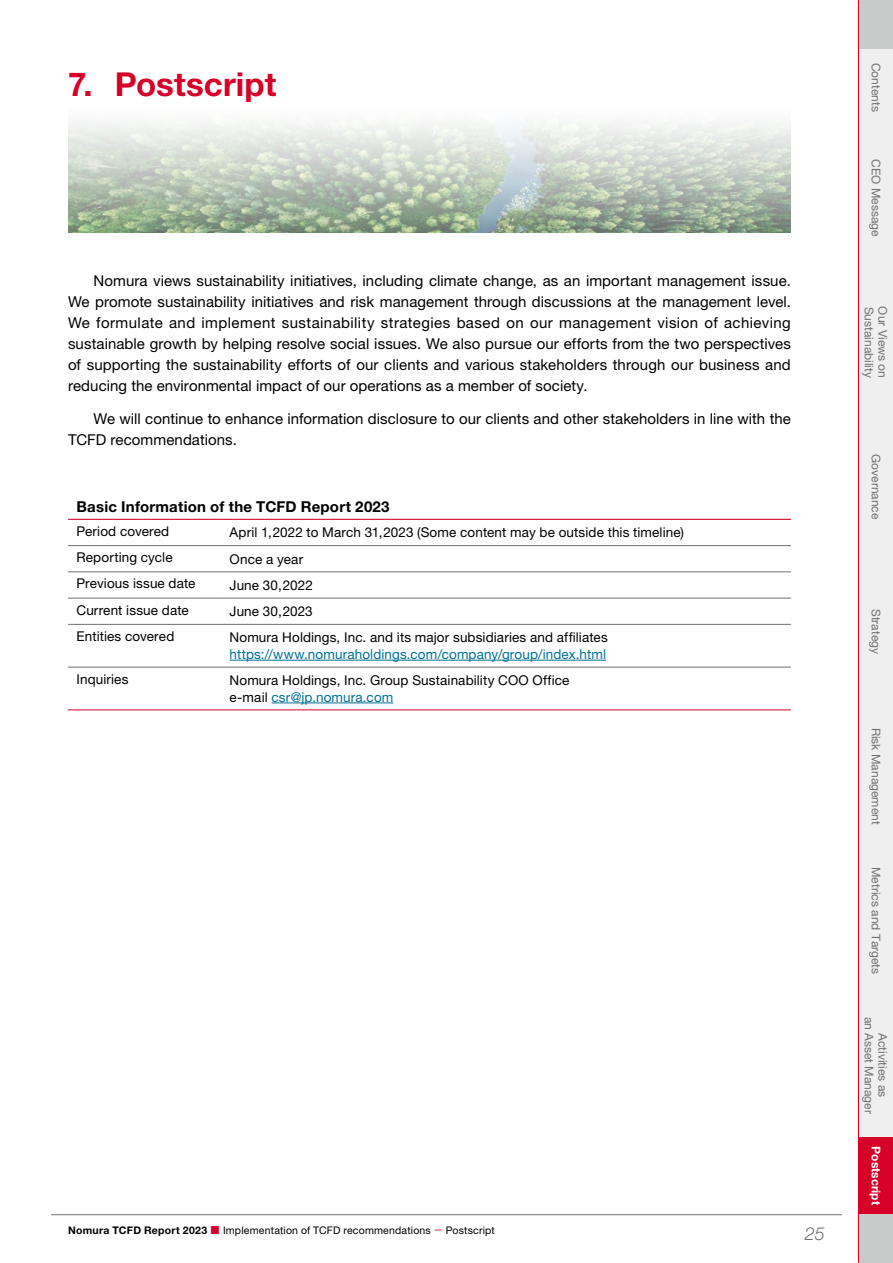
<style>
.page{position:relative;width:893px;height:1263px;background:#fff}
.page>*{position:absolute;margin:0;border:0;box-sizing:border-box;transform-origin:0 0}
.t1{font:700 33px "Helvetica Neue LT Pro";letter-spacing:.005em;color:#d70029}
.t2{font:italic 300 18px "Helvetica Neue LT Pro";color:#727171}
.t3{font:15px/21px "Helvetica Neue LT Pro";letter-spacing:.005em;color:#000;text-align:justify}
.t4{font:700 15px "Helvetica Neue LT Pro";letter-spacing:.015em;color:#000}
.t5{font:13.5px/16.5px "Helvetica Neue LT Pro";letter-spacing:.01em;color:#000}
.t6{font:13.5px "Helvetica Neue LT Pro";letter-spacing:.01em;color:#007197}
.t7{font:12px/13.5px "Helvetica Neue LT Pro";color:#727171;text-align:center}
.t8{font:700 12px "Helvetica Neue LT Pro";color:#fff}
.t9{font:10.5px "Helvetica Neue LT Pro";letter-spacing:.02em;color:#000}
.s1{color:#007197}
.s2{font-weight:700}
.s3{font-family:"Hiragino Sans W3";color:#d70029}
</style>
<div class="page">
<svg style="left:68px;top:623px;width:723px;height:87px"></svg>
<hr style="left:68px;top:710px;width:153px;height:1px;background:#d70029">
<hr style="left:221px;top:710px;width:570px;height:1px;background:#d70029">
<hr style="left:68px;top:545px;width:153px;height:1px;background:#727171">
<hr style="left:221px;top:545px;width:570px;height:1px;background:#727171">
<hr style="left:68px;top:572px;width:153px;height:1px;background:#727171">
<hr style="left:221px;top:572px;width:570px;height:1px;background:#727171">
<hr style="left:68px;top:598px;width:153px;height:1px;background:#727171">
<hr style="left:221px;top:598px;width:570px;height:1px;background:#727171">
<hr style="left:68px;top:624px;width:153px;height:1px;background:#727171">
<hr style="left:221px;top:624px;width:570px;height:1px;background:#727171">
<hr style="left:68px;top:667px;width:153px;height:1px;background:#727171">
<hr style="left:221px;top:667px;width:570px;height:1px;background:#727171">
<hr style="left:68px;top:519px;width:153px;height:1px;background:#d70029">
<hr style="left:221px;top:519px;width:570px;height:1px;background:#d70029">
<hr style="left:230px;top:660px;width:376px;height:1px;background:#007197">
<hr style="left:271px;top:702px;width:122px;height:1px;background:#007197">
<img style="left:68px;top:123px;width:723px;height:110px">
<div style="left:859px;top:0;width:34px;height:1263px;background:#c9caca"></div>
<hr style="left:51px;top:1214px;width:791px;height:1px;background:#727171">
<div style="left:859px;top:270px;width:34px;height:144px;background:#efefef"></div>
<div style="left:859px;top:126px;width:34px;height:144px;background:#efefef"></div>
<div style="left:859px;top:414px;width:34px;height:145px;background:#efefef"></div>
<div style="left:859px;top:49px;width:34px;height:77px;background:#efefef"></div>
<div style="left:859px;top:704px;width:34px;height:144px;background:#efefef"></div>
<div style="left:859px;top:559px;width:34px;height:145px;background:#efefef"></div>
<div style="left:859px;top:848px;width:34px;height:145px;background:#efefef"></div>
<div style="left:859px;top:993px;width:34px;height:144px;background:#efefef"></div>
<div style="left:859px;top:1137px;width:34px;height:77px;background:#d70029"></div>
<hr style="left:858px;top:0;width:1px;height:1262px;background:#d70029">
<h1 class="t1" style="left:68px;top:64px;width:210px">7. Postscript</h1>
<p class="t3" style="left:68px;top:269px;width:724px;text-indent:26px">Nomura views sustainability initiatives, including climate change, as an important management issue.<br>We promote sustainability initiatives and risk management through discussions at the management level.<br>We formulate and implement sustainability strategies based on our management vision of achieving sustainable growth by helping resolve social issues. We also pursue our efforts from the two perspectives of supporting the sustainability efforts of our clients and various stakeholders through our business and reducing the environmental impact of our operations as a member of society.</p>
<p class="t3" style="left:68px;top:408px;width:724px;text-indent:26px">We will continue to enhance information disclosure to our clients and other stakeholders in line with the<br>TCFD recommendations.</p>
<p class="t4" style="left:77px;top:497px;width:315px">Basic Information of the TCFD Report 2023</p>
<p class="t5" style="left:77px;top:523px;width:94px">Period covered</p>
<p class="t5" style="left:230px;top:524px;width:456px">April 1,2022 to March 31,2023 (Some content may be outside this timeline)</p>
<p class="t5" style="left:77px;top:549px;width:98px">Reporting cycle</p>
<p class="t5" style="left:230px;top:550px;width:75px">Once a year</p>
<p class="t5" style="left:77px;top:575px;width:120px">Previous issue date</p>
<p class="t5" style="left:230px;top:576px;width:85px">June 30,2022</p>
<p class="t5" style="left:77px;top:601px;width:114px">Current issue date</p>
<p class="t5" style="left:230px;top:603px;width:85px">June 30,2023</p>
<p class="t5" style="left:77px;top:628px;width:99px">Entities covered</p>
<p class="t5" style="left:230px;top:629px;width:380px">Nomura Holdings, Inc. and its major subsidiaries and affiliates</p>
<p class="t6" style="left:230px;top:646px;width:378px">https://www.nomuraholdings.com/company/group/index.html</p>
<p class="t5" style="left:77px;top:670px;width:53px">Inquiries</p>
<p class="t5" style="left:230px;top:672px;width:341px">Nomura Holdings, Inc. Group Sustainability COO Office e-mail <span class="s1">csr@jp.nomura.com</span></p>
<p class="t9" style="left:68px;top:1223px;width:428px"><span class="s2">Nomura TCFD Report 2023</span> <span class="s3">■</span> Implementation of TCFD recommendations <span class="s3">－</span> Postscript</p>
<p class="t2" style="left:805px;top:1223px;width:22px">25</p>
<p class="t7" style="left:883px;top:63px;width:50px;rotate:90deg">Contents</p>
<p class="t7" style="left:883px;top:159px;width:79px;rotate:90deg">CEO Message</p>
<p class="t7" style="left:876px;top:307px;width:73px;rotate:90deg">Sustainability</p>
<p class="t7" style="left:890px;top:306px;width:73px;rotate:90deg">Our Views on</p>
<p class="t7" style="left:883px;top:454px;width:67px;rotate:90deg">Governance</p>
<p class="t7" style="left:883px;top:609px;width:47px;rotate:90deg">Strategy</p>
<p class="t7" style="left:883px;top:727px;width:98px;rotate:90deg">Risk Management</p>
<p class="t7" style="left:883px;top:867px;width:109px;rotate:90deg">Metrics and Targets</p>
<p class="t7" style="left:890px;top:1016px;width:99px;rotate:90deg">Activities as<br>an Asset Manager</p>
<p class="t8" style="left:883px;top:1146px;width:60px;rotate:90deg">Postscript</p>
</div>
